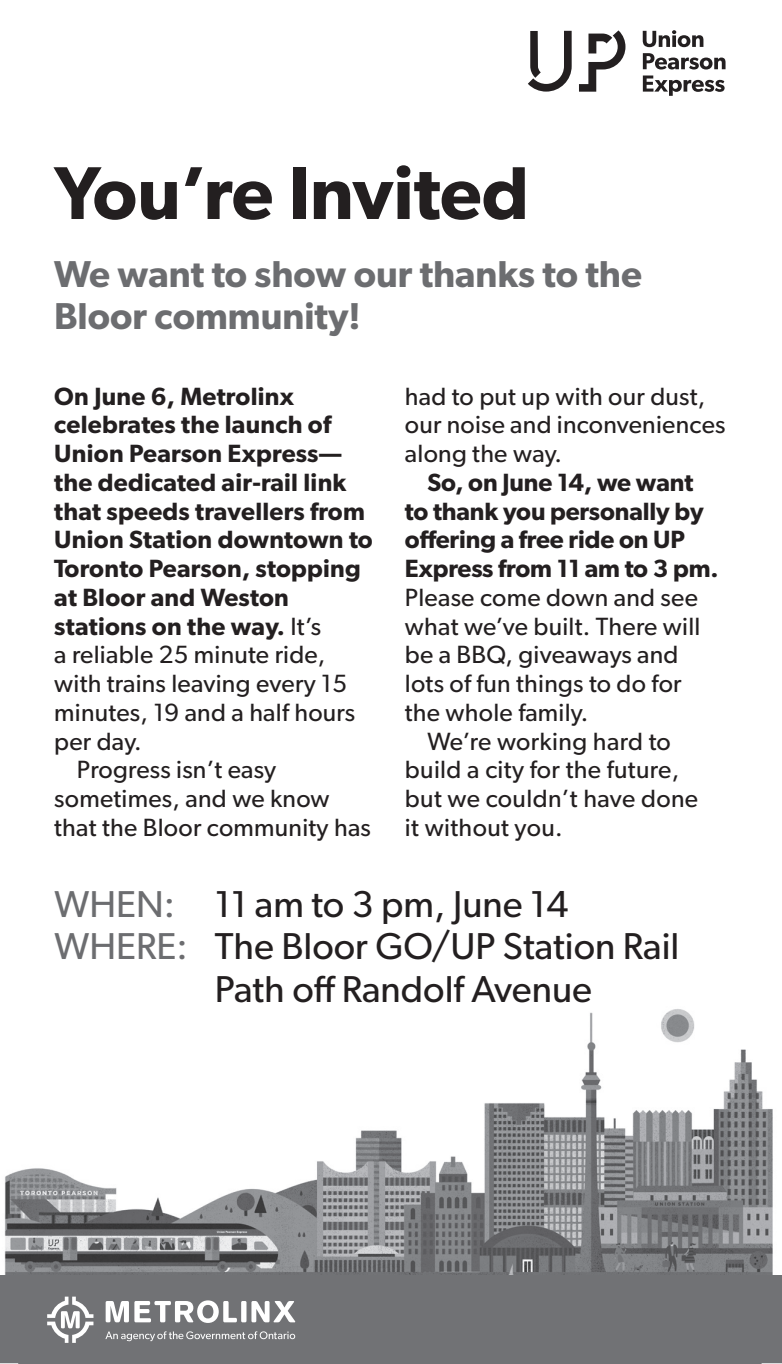
<style>
.page{position:relative;width:782px;height:1364px;background:#fff}
.page>*{position:absolute;margin:0;border:0;box-sizing:border-box;transform-origin:0 0}
.t1{font:600 75px "Gibson";color:#231f20}
.t2{font:37.5px "Gibson";color:#231f20}
.t3{font:600 37.5px/42.5px "Gibson";color:#6c6d70}
.t4{font:25px/28.8px "Gibson";letter-spacing:.01em;color:#231f20}
.t5{font:600 25px/28.8px "Gibson";letter-spacing:.01em;color:#231f20}
.s1{font-weight:400}
.s2{color:#6c6d70}
</style>
<div class="page">
<img style="left:4px;top:1009px;width:769px;height:265px">
<div style="left:0;top:1274px;width:781px;height:90px;background:#717275"></div>
<div style="left:241px;top:1301px;width:5px;height:21px;background:#fff"></div>
<svg style="left:251px;top:1301px;width:44px;height:21px"></svg>
<svg style="left:106px;top:1300px;width:131px;height:23px"></svg>
<svg style="left:47px;top:1296px;width:46px;height:47px"></svg>
<svg style="left:105px;top:1331px;width:190px;height:10px"></svg>
<svg style="left:642px;top:30px;width:61px;height:17px"></svg>
<svg style="left:642px;top:53px;width:83px;height:43px"></svg>
<svg style="left:579px;top:30px;width:46px;height:62px"></svg>
<svg style="left:528px;top:31px;width:43px;height:61px"></svg>
<svg style="left:0;top:1363px;width:19px;height:1px"></svg>
<svg style="left:761px;top:1363px;width:21px;height:1px"></svg>
<h1 class="t1" style="left:54px;top:148px;width:476px">You’re Invited</h1>
<h2 class="t3" style="left:54px;top:251px;width:589px">We want to show our thanks to the<br>Bloor community!</h2>
<p class="t5" style="left:54px;top:381px;width:241px">On June 6, Metrolinx</p>
<p class="t5" style="left:54px;top:410px;width:278px">celebrates the launch of</p>
<p class="t5" style="left:54px;top:438px;width:289px">Union Pearson Express—</p>
<p class="t5" style="left:54px;top:467px;width:293px">the dedicated air-rail link</p>
<p class="t5" style="left:54px;top:496px;width:312px">that speeds travellers from</p>
<p class="t5" style="left:54px;top:525px;width:320px">Union Station downtown to</p>
<p class="t5" style="left:54px;top:553px;width:308px">Toronto Pearson, stopping</p>
<p class="t5" style="left:54px;top:582px;width:236px">at Bloor and Weston</p>
<p class="t5" style="left:54px;top:611px;width:268px">stations on the way. <span class="s1">It’s</span></p>
<p class="t4" style="left:54px;top:640px;width:272px">a reliable 25 minute ride,</p>
<p class="t4" style="left:54px;top:669px;width:294px">with trains leaving every 15</p>
<p class="t4" style="left:54px;top:697px;width:302px">minutes, 19 and a half hours</p>
<p class="t4" style="left:54px;top:726px;width:89px">per day.</p>
<p class="t4" style="left:77px;top:755px;width:201px">Progress isn’t easy</p>
<p class="t4" style="left:54px;top:784px;width:276px">sometimes, and we know</p>
<p class="t4" style="left:54px;top:812px;width:318px">that the Bloor community has</p>
<p class="t4" style="left:404px;top:381px;width:322px">had to put up with our dust, our noise and inconveniences along the way.</p>
<p class="t5" style="left:404px;top:467px;width:315px;text-indent:22px">So, on June 14, we want to thank you personally by offering a free ride on UP<br>Express from 11 am to 3 pm.</p>
<p class="t4" style="left:404px;top:582px;width:297px">Please come down and see what we’ve built. There will be a BBQ, giveaways and lots of fun things to do for the whole family.</p>
<p class="t4" style="left:404px;top:726px;width:294px;text-indent:22px">We’re working hard to build a city for the future, but we couldn’t have done it without you.</p>
<h2 class="t2" style="left:55px;top:881px;width:515px"><span class="s2">WHEN:</span> 11 am to 3 pm, June 14</h2>
<h2 class="t2" style="left:55px;top:923px;width:626px"><span class="s2">WHERE:</span> The Bloor GO/UP Station Rail</h2>
<h2 class="t2" style="left:215px;top:966px;width:378px">Path off Randolf Avenue</h2>
</div>
